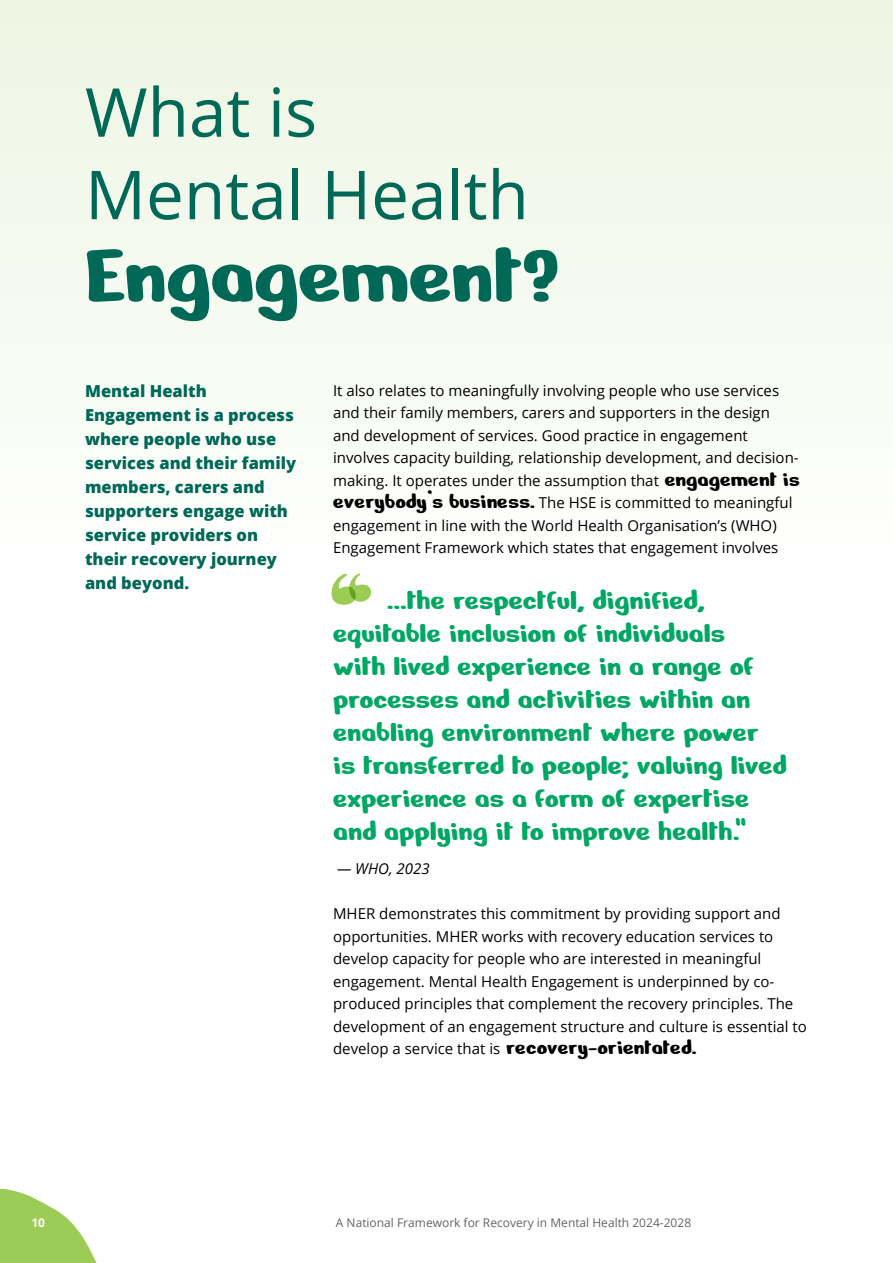
<style>
.page{position:relative;width:893px;height:1263px;background:#fff}
.page>*{position:absolute;margin:0;border:0;box-sizing:border-box;transform-origin:0 0}
.t1{font:90px "Nerko One";letter-spacing:-.01em;color:#006857}
.t2{font:67.5px/82.5px "Open Sans";color:#006857}
.t3{font:30px/33px "Nerko One";letter-spacing:-.005em;color:#00a664}
.t4{font:800 16.5px/24px "Open Sans";color:#006857}
.t5{font:15px/22.5px "Open Sans";color:#000}
.t6{font:italic 15px "Open Sans";color:#000}
.t7{font:12px "Open Sans";color:#636466}
.t8{font:700 12px "Open Sans";color:#fff}
.s1{font-family:"Nerko One";font-size:22.5px}
.s2{font-size:51px}
</style>
<div class="page">
<div style="left:0;top:0;width:893px;height:1263px;background:linear-gradient(to bottom,#f2f8ea,#fff)"></div>
<svg style="left:331px;top:573px;width:41px;height:33px"></svg>
<svg style="left:0;top:1188px;width:102px;height:75px"></svg>
<h2 class="t2" style="left:85px;top:69px;width:445px">What is<br>Mental Health</h2>
<h1 class="t1" style="left:85px;top:217px;width:476px">Engagement?</h1>
<p class="t4" style="left:85px;top:378px;width:213px">Mental Health<br>Engagement is a process where people who use services and their family members, carers and supporters engage with service providers on their recovery journey and beyond.</p>
<p class="t5" style="left:333px;top:379px;width:468px">It also relates to meaningfully involving people who use services and their family members, carers and supporters in the design and development of services. Good practice in engagement involves capacity building, relationship development, and decision&shy;making. It operates under the assumption that <span class="s1">engagement is everybody’s business.</span> The HSE is committed to meaningful engagement in line with the World Health Organisation’s (WHO)<br>Engagement Framework which states that engagement involves</p>
<p class="t3" style="left:333px;top:583px;width:455px;text-indent:54px">…the respectful, dignified, equitable inclusion of individuals<br>with lived experience in a range of processes and activities within an enabling environment where power is transferred to people; valuing lived experience as a form of expertise and applying it to improve health.<span class="s2">’’</span></p>
<p class="t6" style="left:337px;top:858px;width:94px">— WHO, 2023</p>
<p class="t5" style="left:333px;top:902px;width:475px">MHER demonstrates this commitment by providing support and opportunities. MHER works with recovery education services to develop capacity for people who are interested in meaningful engagement. Mental Health Engagement is underpinned by co&shy;produced principles that complement the recovery principles. The development of an engagement structure and culture is essential to develop a service that is <span class="s1">recovery-orientated.</span></p>
<p class="t8" style="left:31px;top:1214px;width:15px">10</p>
<p class="t7" style="left:336px;top:1214px;width:357px">A National Framework for Recovery in Mental Health 2024-2028</p>
</div>
